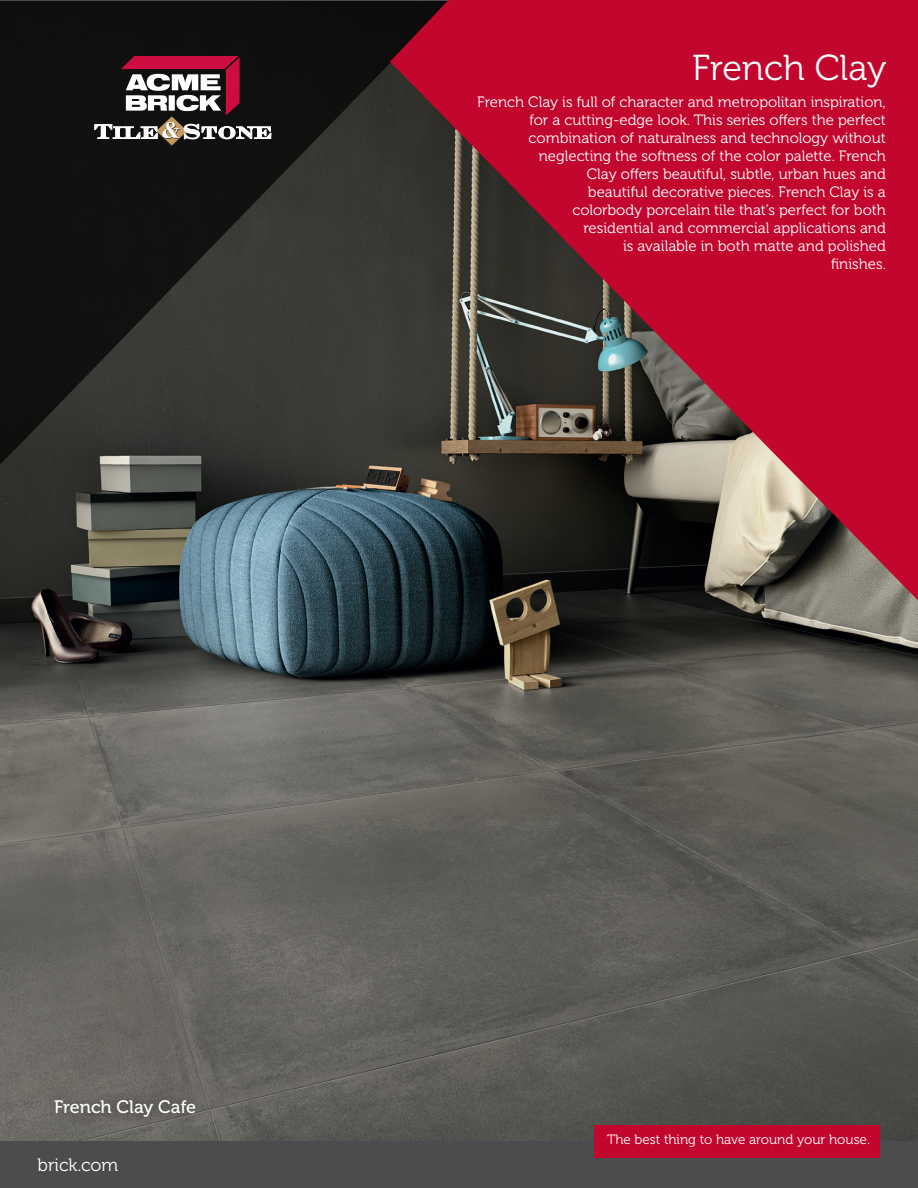
<style>
.page{position:relative;width:918px;height:1188px;background:#fff}
.page>*{position:absolute;margin:0;border:0;box-sizing:border-box;transform-origin:0 0}
.t1{font:36px "Museo 300";color:#fff}
.t2{font:18px "Museo 500";color:#fff}
.t3{font:18px "Museo 300";color:#fff}
.t4{font:15px/18px "Museo 300";color:#fff;text-align:right}
.t5{font:13.5px "Museo 300";color:#fff}
</style>
<div class="page">
<img style="left:0;top:478px;width:918px;height:664px">
<svg style="left:0;top:0;width:390px;height:478px;background:#242522"></svg>
<svg style="left:390px;top:0;width:528px;height:600px;background:#8b2335"></svg>
<div style="left:43px;top:1087px;width:164px;height:41px;background:#231f20;opacity:.88"></div>
<div style="left:0;top:1142px;width:918px;height:46px;background:#4b4c4d"></div>
<div style="left:594px;top:1125px;width:286px;height:32px;background:#c3062d"></div>
<svg style="left:94px;top:56px;width:178px;height:91px"></svg>
<h1 class="t1" style="left:692px;top:48px;width:196px">French Clay</h1>
<p class="t4" style="left:477px;top:94px;width:410px">French Clay is full of character and metropolitan inspiration, for a cutting-edge look. This series offers the perfect combination of naturalness and technology without neglecting the softness of the color palette. French<br>Clay offers beautiful, subtle, urban hues and<br>beautiful decorative pieces. French Clay is a<br>colorbody porcelain tile that’s perfect for both<br>residential and commercial applications and<br>is available in both matte and polished<br>finishes.</p>
<p class="t2" style="left:54px;top:1096px;width:144px">French Clay Cafe</p>
<p class="t3" style="left:38px;top:1155px;width:82px">brick.com</p>
<p class="t5" style="left:607px;top:1132px;width:264px">The best thing to have around your house.</p>
</div>
